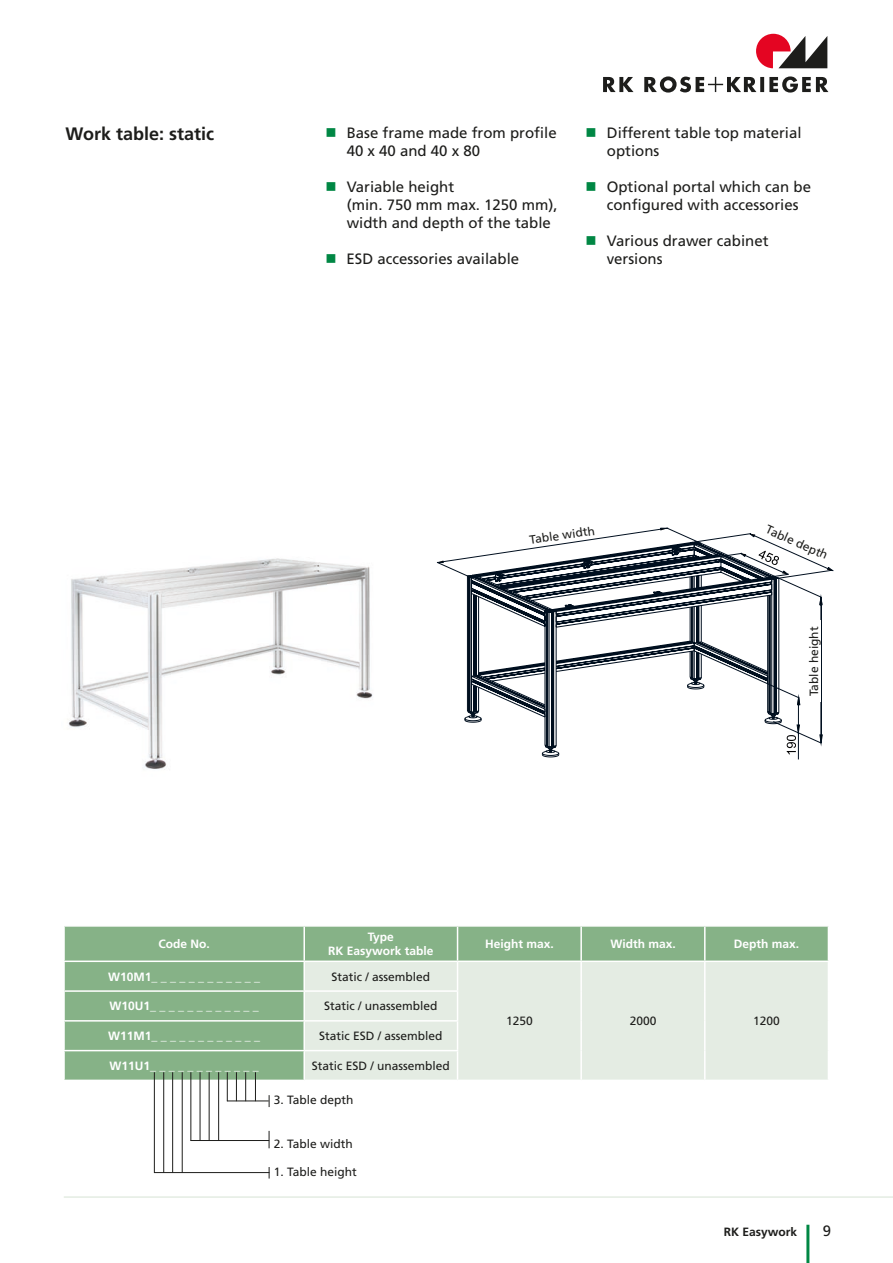
<style>
.page{position:relative;width:893px;height:1263px;background:#fff}
.page>*{position:absolute;margin:0;border:0;box-sizing:border-box;transform-origin:0 0}
.t1{font:700 18px "Frutiger";color:#1d1d1b}
.t2{font:15px/18px "Frutiger";color:#1d1d1b}
.t3{font:12px "Frutiger";color:#1d1d1b}
.t4{font:700 12px/14.4px "Frutiger";color:#fff;text-align:center}
.t5{font:700 12px "Frutiger";color:#1d1d1b}
</style>
<div class="page">
<hr style="left:0;top:0;width:1px;height:94px;background:#575756">
<hr style="left:806px;top:1225px;width:3px;height:38px;background:#008744">
<hr style="left:64px;top:1196px;width:829px;height:2px;background:#e4ece2">
<svg style="left:779px;top:36px;width:48px;height:32px"></svg>
<svg style="left:756px;top:34px;width:35px;height:34px"></svg>
<svg style="left:603px;top:76px;width:225px;height:17px"></svg>
<img style="left:68px;top:558px;width:305px;height:212px">
<div style="left:65px;top:927px;width:763px;height:152px;background:#86b287"></div>
<div style="left:305px;top:962px;width:523px;height:117px;background:#e4ece3"></div>
<hr style="left:303px;top:962px;width:2px;height:28px;background:#fff">
<hr style="left:580px;top:962px;width:2px;height:29px;background:#fff">
<hr style="left:704px;top:962px;width:2px;height:29px;background:#fff">
<hr style="left:63px;top:990px;width:241px;height:2px;background:#fff">
<hr style="left:304px;top:990px;width:154px;height:2px;background:#fff">
<hr style="left:303px;top:992px;width:2px;height:28px;background:#fff">
<hr style="left:580px;top:991px;width:2px;height:30px;background:#fff">
<hr style="left:704px;top:991px;width:2px;height:30px;background:#fff">
<hr style="left:63px;top:1020px;width:241px;height:1px;background:#fff">
<hr style="left:304px;top:1020px;width:154px;height:1px;background:#fff">
<hr style="left:303px;top:1021px;width:2px;height:29px;background:#fff">
<hr style="left:580px;top:1021px;width:2px;height:29px;background:#fff">
<hr style="left:704px;top:1021px;width:2px;height:29px;background:#fff">
<hr style="left:63px;top:1050px;width:241px;height:1px;background:#fff">
<hr style="left:304px;top:1050px;width:154px;height:1px;background:#fff">
<hr style="left:303px;top:1051px;width:2px;height:28px;background:#fff">
<svg style="left:457px;top:962px;width:1px;height:117px"></svg>
<hr style="left:580px;top:1050px;width:2px;height:29px;background:#fff">
<hr style="left:704px;top:1050px;width:2px;height:29px;background:#fff">
<hr style="left:303px;top:927px;width:2px;height:33px;background:#fff">
<hr style="left:457px;top:927px;width:1px;height:33px;background:#fff">
<hr style="left:580px;top:927px;width:2px;height:33px;background:#fff">
<hr style="left:704px;top:927px;width:2px;height:33px;background:#fff">
<hr style="left:63px;top:960px;width:241px;height:2px;background:#fff">
<hr style="left:304px;top:960px;width:154px;height:2px;background:#fff">
<hr style="left:458px;top:960px;width:123px;height:2px;background:#fff">
<hr style="left:581px;top:960px;width:124px;height:2px;background:#fff">
<hr style="left:705px;top:960px;width:124px;height:2px;background:#fff">
<svg style="left:437px;top:560px;width:7px;height:3px"></svg>
<svg style="left:269px;top:1095px;width:1px;height:12px"></svg>
<hr style="left:227px;top:1100px;width:42px;height:1px;background:#1d1d1b">
<svg style="left:255px;top:1072px;width:1px;height:28px"></svg>
<svg style="left:245px;top:1072px;width:1px;height:29px"></svg>
<svg style="left:236px;top:1072px;width:1px;height:28px"></svg>
<svg style="left:227px;top:1072px;width:1px;height:29px"></svg>
<svg style="left:269px;top:1131px;width:1px;height:17px"></svg>
<hr style="left:191px;top:1140px;width:78px;height:1px;background:#1d1d1b">
<hr style="left:218px;top:1072px;width:1px;height:69px;background:#1d1d1b">
<hr style="left:209px;top:1072px;width:1px;height:69px;background:#1d1d1b">
<hr style="left:200px;top:1072px;width:1px;height:69px;background:#1d1d1b">
<hr style="left:190px;top:1072px;width:1px;height:69px;background:#1d1d1b">
<hr style="left:182px;top:1072px;width:1px;height:101px;background:#1d1d1b">
<hr style="left:172px;top:1072px;width:1px;height:101px;background:#1d1d1b">
<hr style="left:163px;top:1072px;width:1px;height:101px;background:#1d1d1b">
<hr style="left:154px;top:1072px;width:1px;height:101px;background:#1d1d1b">
<hr style="left:154px;top:1172px;width:115px;height:1px;background:#1d1d1b">
<svg style="left:465px;top:527px;width:369px;height:231px"></svg>
<div style="left:806px;top:620px;width:15px;height:82px;background:#fff"></div>
<p class="t1" style="left:65px;top:123px;width:150px">Work table: static</p>
<p class="t2" style="left:347px;top:124px;width:212px">Base frame made from profile<br>40 x 40 and 40 x 80</p>
<p class="t2" style="left:347px;top:178px;width:212px">Variable height<br>(min. 750 mm max. 1250 mm), width and depth of the table</p>
<p class="t2" style="left:347px;top:250px;width:174px">ESD accessories available</p>
<p class="t2" style="left:607px;top:124px;width:196px">Different table top material options</p>
<p class="t2" style="left:607px;top:178px;width:206px">Optional portal which can be configured with accessories</p>
<p class="t2" style="left:607px;top:232px;width:163px">Various drawer cabinet versions</p>
<p class="t3" style="left:529px;top:533px;width:67px;rotate:-8deg">Table width</p>
<p class="t3" style="left:769px;top:522px;width:68px;rotate:24deg">Table depth</p>
<p class="t3" style="left:807px;top:696px;width:71px;rotate:-90deg">Table height</p>
<p class="t4" style="left:158px;top:937px;width:53px">Code No.</p>
<p class="t4" style="left:328px;top:929px;width:107px">Type<br>RK Easywork table</p>
<p class="t4" style="left:485px;top:937px;width:70px">Height max.</p>
<p class="t4" style="left:610px;top:937px;width:67px">Width max.</p>
<p class="t4" style="left:734px;top:937px;width:67px">Depth max.</p>
<p class="t4" style="left:108px;top:969px;width:154px">W10M1_ _ _ _ _ _ _ _ _ _ _ _</p>
<p class="t3" style="left:332px;top:969px;width:100px">Static / assembled</p>
<p class="t3" style="left:506px;top:1014px;width:28px">1250</p>
<p class="t3" style="left:630px;top:1014px;width:28px">2000</p>
<p class="t3" style="left:753px;top:1014px;width:28px">1200</p>
<p class="t4" style="left:109px;top:999px;width:151px">W10U1_ _ _ _ _ _ _ _ _ _ _ _</p>
<p class="t3" style="left:324px;top:999px;width:115px">Static / unassembled</p>
<p class="t4" style="left:108px;top:1029px;width:154px">W11M1_ _ _ _ _ _ _ _ _ _ _ _</p>
<p class="t3" style="left:319px;top:1029px;width:125px">Static ESD / assembled</p>
<p class="t4" style="left:109px;top:1059px;width:151px">W11U1_ _ _ _ _ _ _ _ _ _ _ _</p>
<p class="t3" style="left:312px;top:1059px;width:140px">Static ESD / unassembled</p>
<p class="t3" style="left:274px;top:1093px;width:81px">3. Table depth</p>
<p class="t3" style="left:274px;top:1136px;width:81px">2. Table width</p>
<p class="t3" style="left:274px;top:1165px;width:85px">1. Table height</p>
<p class="t5" style="left:724px;top:1224px;width:75px">RK Easywork</p>
<p class="t2" style="left:823px;top:1222px;width:10px">9</p>
</div>
